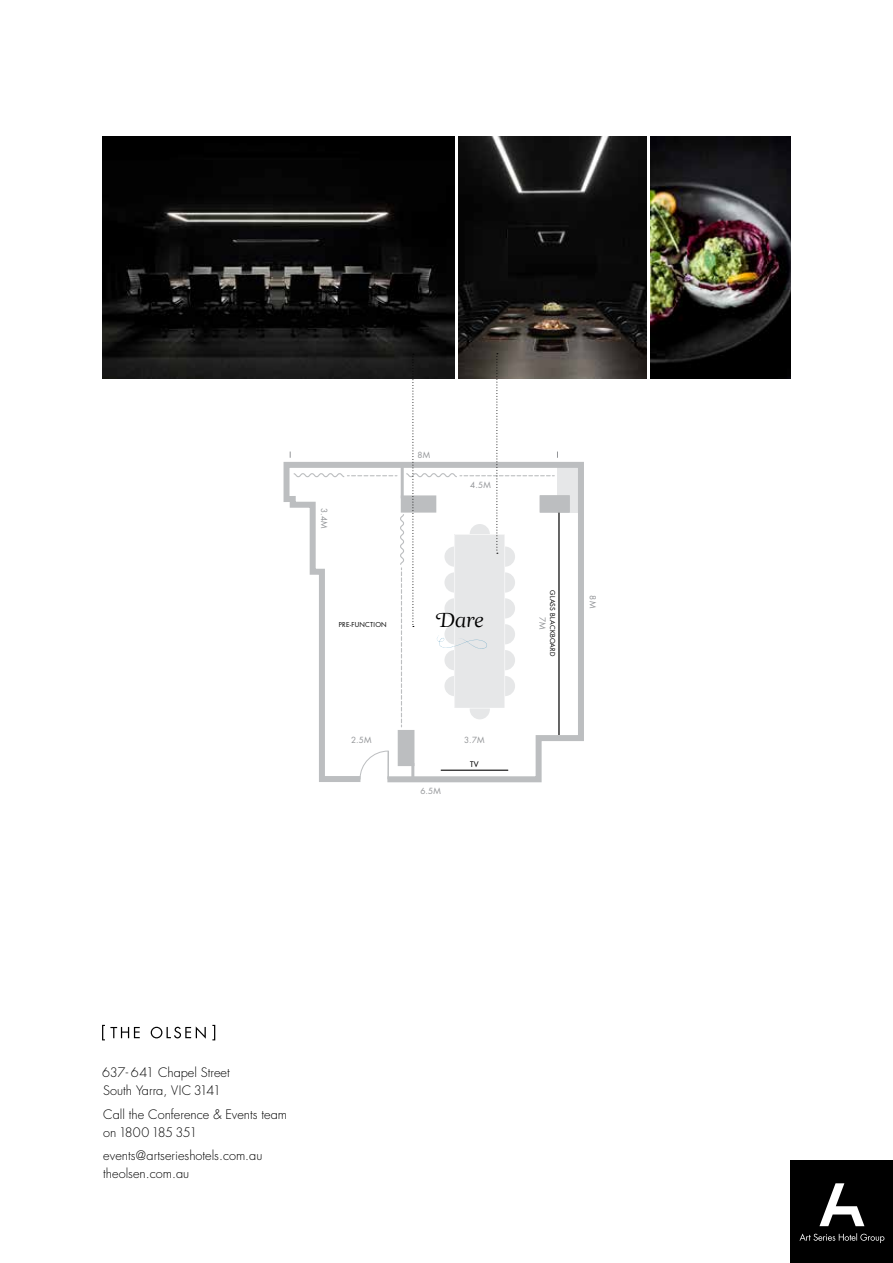
<style>
.page{position:relative;width:893px;height:1263px;background:#fff}
.page>*{position:absolute;margin:0;border:0;box-sizing:border-box;transform-origin:0 0}
.t1{font:21px "Esta Pro Swashes";color:#000}
.t2{font:300 12.75px/18px "Futura Std";color:#000}
.t3{font:8.25px "Futura Std";letter-spacing:.005em;color:#939598}
.t4{font:500 7.5px "Futura Std";color:#000}
.t5{font:6.6px "Futura Std";letter-spacing:.03em;color:#000}
</style>
<div class="page">
<svg style="left:283px;top:462px;width:301px;height:321px"></svg>
<div style="left:398px;top:730px;width:16px;height:36px;background:#bcbec0"></div>
<svg style="left:558px;top:512px;width:12px;height:1px"></svg>
<div style="left:540px;top:495px;width:30px;height:17px;background:#bcbec0"></div>
<svg style="left:359px;top:750px;width:30px;height:30px"></svg>
<hr style="left:441px;top:770px;width:67px;height:1px;background:#000">
<hr style="left:558px;top:513px;width:2px;height:222px;background:#000">
<div style="left:791px;top:1161px;width:102px;height:102px;background:#000"></div>
<svg style="left:799px;top:1233px;width:85px;height:10px"></svg>
<svg style="left:819px;top:1183px;width:45px;height:43px"></svg>
<svg style="left:102px;top:1025px;width:104px;height:15px"></svg>
<svg style="left:212px;top:1025px;width:3px;height:15px"></svg>
<img style="left:458px;top:136px;width:188px;height:242px">
<img style="left:651px;top:136px;width:140px;height:242px">
<img style="left:102px;top:136px;width:352px;height:242px">
<svg style="left:290px;top:353px;width:268px;height:374px"></svg>
<p class="t3" style="left:329px;top:508px;width:22px;rotate:90deg">3.4M</p>
<p class="t3" style="left:417px;top:449px;width:14px">8M</p>
<p class="t3" style="left:470px;top:480px;width:22px">4.5M</p>
<p class="t5" style="left:339px;top:620px;width:49px">PRE-FUNCTION</p>
<h1 class="t1" style="left:436px;top:606px;width:49px">Dare</h1>
<p class="t3" style="left:351px;top:734px;width:22px">2.5M</p>
<p class="t3" style="left:464px;top:734px;width:22px">3.7M</p>
<p class="t3" style="left:420px;top:786px;width:22px">6.5M</p>
<p class="t4" style="left:470px;top:760px;width:10px">TV</p>
<p class="t5" style="left:557px;top:590px;width:68px;rotate:90deg">GLASS BLACKBOARD</p>
<p class="t3" style="left:548px;top:617px;width:14px;rotate:90deg">7M</p>
<p class="t3" style="left:598px;top:595px;width:14px;rotate:90deg">8M</p>
<p class="t2" style="left:102px;top:1064px;width:129px">637- 641 Chapel Street<br>South Yarra, VIC 3141</p>
<p class="t2" style="left:103px;top:1105px;width:185px">Call the Conference &amp; Events team on 1800 185 351</p>
<p class="t2" style="left:103px;top:1147px;width:161px">events@artserieshotels.com.au theolsen.com.au</p>
</div>
